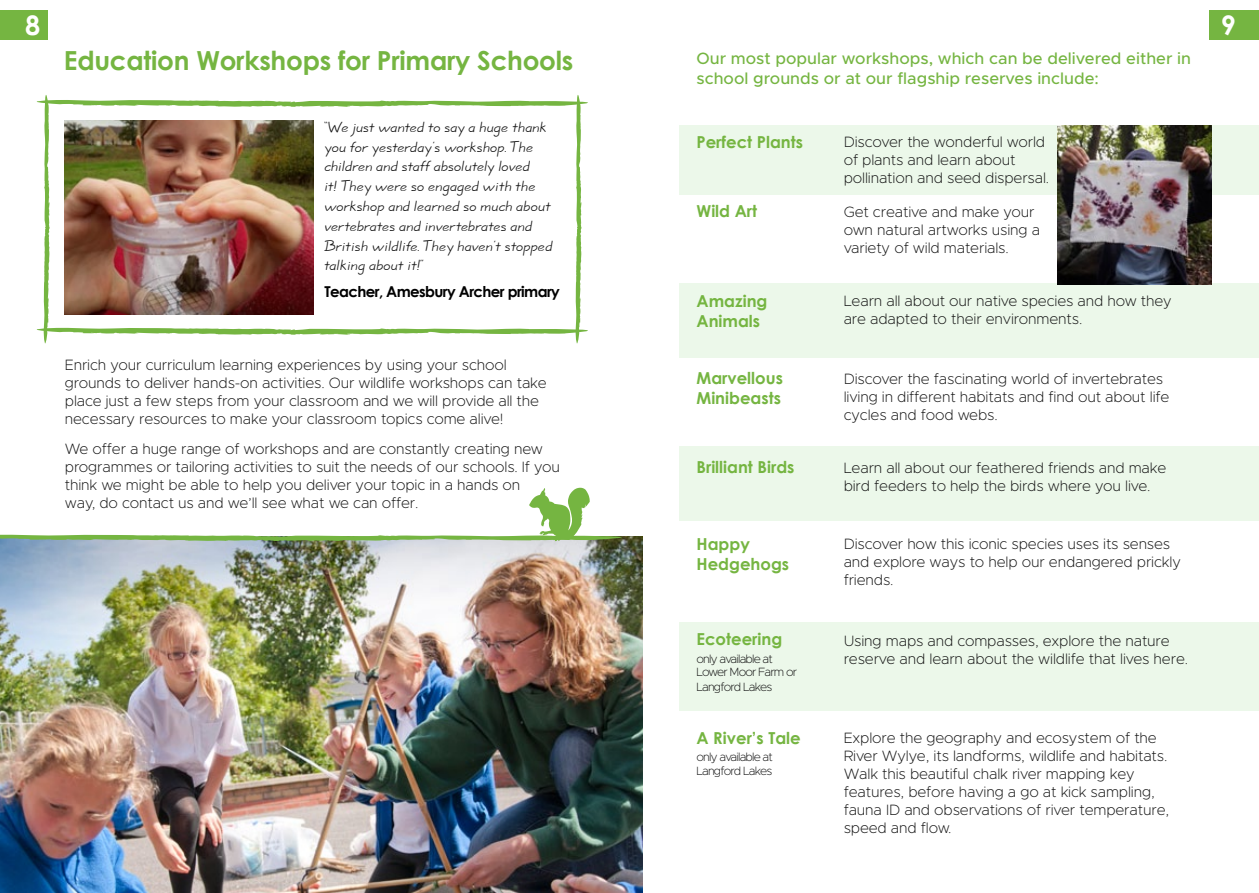
<style>
.page{position:relative;width:1259px;height:893px;background:#fff}
.page>*{position:absolute;margin:0;border:0;box-sizing:border-box;transform-origin:0 0}
.t1{font:700 27px "Century Gothic";color:#fff}
.t2{font:700 26.25px "Century Gothic";letter-spacing:-.01em;color:#75b541}
.t3{font:16.5px/19.8px "Hopalong Normal";color:#121212}
.t4{font:700 16.5px/19.8px "Century Gothic";color:#75b541}
.t5{font:500 16.5px/19.8px "Metropolis";color:#75b541}
.t6{font:200 15px/18px "Metropolis";letter-spacing:-.01em;color:#121212}
.t7{font:700 15px "Century Gothic";letter-spacing:-.04em;color:#000}
.t8{font:200 12px/14px "Metropolis";letter-spacing:-.07em;color:#121212}
</style>
<div class="page">
<div style="left:0;top:11px;width:48px;height:29px;background:#75b541"></div>
<div style="left:1208px;top:11px;width:51px;height:29px;background:#75b541"></div>
<img style="left:0;top:541px;width:642px;height:352px">
<img style="left:36px;top:95px;width:552px;height:249px">
<svg style="left:0;top:488px;width:643px;height:53px"></svg>
<div style="left:679px;top:125px;width:580px;height:69px;background:#ecf8ea"></div>
<div style="left:679px;top:446px;width:580px;height:75px;background:#ecf8ea"></div>
<div style="left:679px;top:283px;width:580px;height:75px;background:#ecf8ea"></div>
<div style="left:679px;top:622px;width:580px;height:88px;background:#ecf8ea"></div>
<img style="left:1057px;top:126px;width:154px;height:158px">
<h1 class="t1" style="left:25px;top:8px;width:17px">8</h1>
<h2 class="t2" style="left:64px;top:44px;width:511px">Education Workshops for Primary Schools</h2>
<p class="t3" style="left:324px;top:118px;width:230px">“We just wanted to say a huge thank you for yesterday’s workshop. The children and staff absolutely loved<br>it! They were so engaged with the workshop and learned so much about vertebrates and invertebrates and British wildlife. They haven’t stopped talking about it!”</p>
<p class="t7" style="left:324px;top:282px;width:237px">Teacher, Amesbury Archer primary</p>
<p class="t6" style="left:65px;top:355px;width:483px">Enrich your curriculum learning experiences by using your school grounds to deliver hands-on activities. Our wildlife workshops can take place just a few steps from your classroom and we will provide all the necessary resources to make your classroom topics come alive!</p>
<p class="t6" style="left:65px;top:440px;width:497px">We offer a huge range of workshops and are constantly creating new programmes or tailoring activities to suit the needs of our schools. If you think we might be able to help you deliver your topic in a hands on<br>way, do contact us and we’ll see what we can offer.</p>
<p class="t5" style="left:696px;top:49px;width:496px">Our most popular workshops, which can be delivered either in school grounds or at our flagship reserves include:</p>
<p class="t4" style="left:696px;top:132px;width:108px">Perfect Plants</p>
<p class="t6" style="left:843px;top:132px;width:207px">Discover the wonderful world of plants and learn about pollination and seed dispersal.</p>
<p class="t4" style="left:696px;top:201px;width:62px">Wild Art</p>
<p class="t6" style="left:843px;top:203px;width:198px">Get creative and make your own natural artworks using a variety of wild materials.</p>
<p class="t4" style="left:696px;top:290px;width:72px">Amazing<br>Animals</p>
<p class="t6" style="left:843px;top:292px;width:330px">Learn all about our native species and how they are adapted to their environments.</p>
<p class="t4" style="left:696px;top:368px;width:88px">Marvellous<br>Minibeasts</p>
<p class="t6" style="left:843px;top:370px;width:327px">Discover the fascinating world of invertebrates living in different habitats and find out about life cycles and food webs.</p>
<p class="t4" style="left:696px;top:457px;width:100px">Brilliant Birds</p>
<p class="t6" style="left:843px;top:458px;width:324px">Learn all about our feathered friends and make bird feeders to help the birds where you live.</p>
<p class="t4" style="left:696px;top:534px;width:94px">Happy<br>Hedgehogs</p>
<p class="t6" style="left:843px;top:535px;width:339px">Discover how this iconic species uses its senses and explore ways to help our endangered prickly friends.</p>
<p class="t4" style="left:696px;top:629px;width:87px">Ecoteering</p>
<p class="t8" style="left:696px;top:652px;width:102px">only available at<br>Lower Moor Farm or<br>Langford Lakes</p>
<p class="t6" style="left:843px;top:632px;width:346px">Using maps and compasses, explore the nature reserve and learn about the wildlife that lives here.</p>
<p class="t4" style="left:696px;top:727px;width:106px">A River’s Tale</p>
<p class="t8" style="left:696px;top:750px;width:78px;line-height:14.4px">only available at<br>Langford Lakes</p>
<p class="t6" style="left:843px;top:729px;width:327px">Explore the geography and ecosystem of the River Wylye, its landforms, wildlife and habitats.<br>Walk this beautiful chalk river mapping key features, before having a go at kick sampling, fauna ID and observations of river temperature, speed and flow.</p>
<h1 class="t1" style="left:1220px;top:9px;width:17px">9</h1>
</div>
